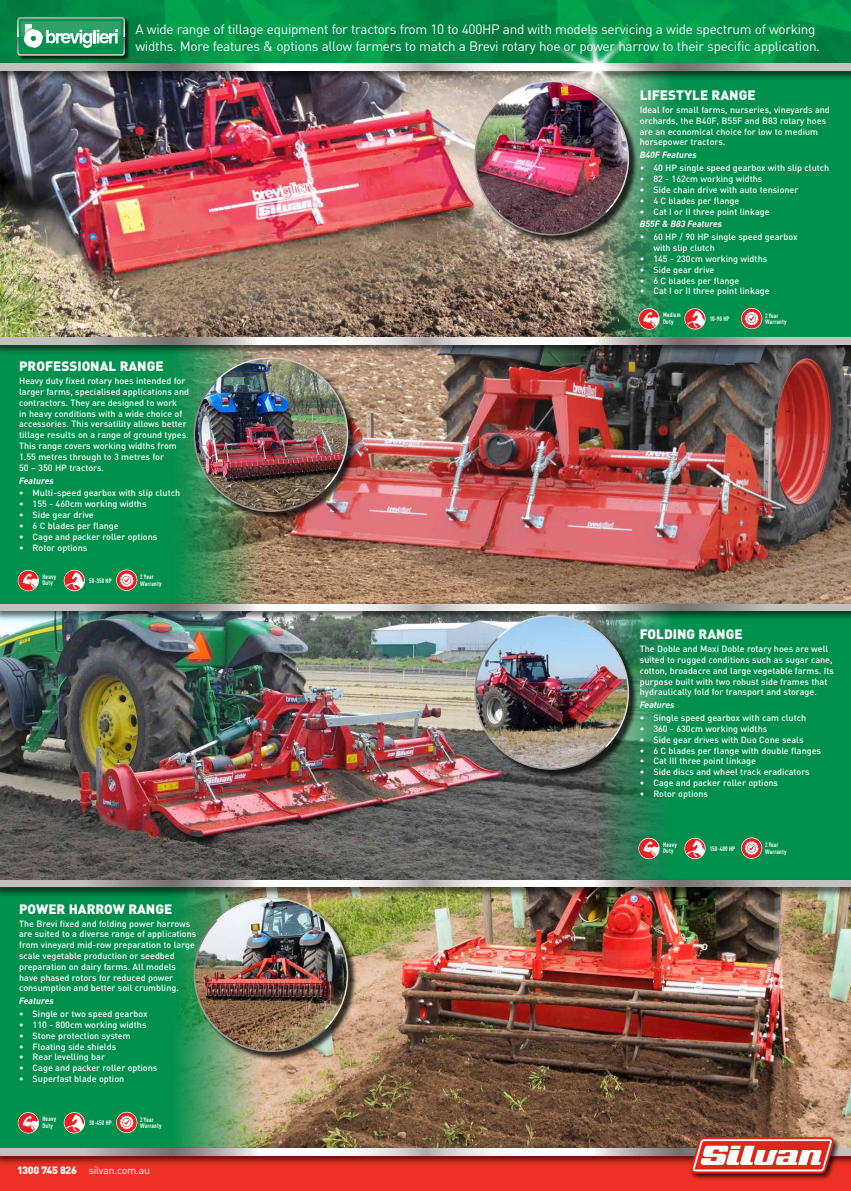
<style>
.page{position:relative;width:851px;height:1191px;background:#fff}
.page>*{position:absolute;margin:0;border:0;box-sizing:border-box;transform-origin:0 0}
.t1{font:13.5px/16.5px "DIN";letter-spacing:-.02em;color:#fff}
.t2{font:900 13.5px "DIN";color:#fff}
.t3{font:10.5px "DIN";letter-spacing:-.03em;color:#fff}
.t4{font:500 9px/10.8px "DIN";color:#fff}
.t5{font:italic 700 9px "DIN";color:#fff}
.t6{font:700 6.38px/6.8px "DIN Cond";letter-spacing:.025em;color:#fff}
.s1{font-weight:900}
</style>
<div class="page">
<div style="left:0;top:341px;width:298px;height:269px;background:#00904d"></div>
<div style="left:0;top:882px;width:298px;height:283px;background:#00904d"></div>
<img style="left:176px;top:355px;width:674px;height:246px">
<img style="left:177px;top:897px;width:673px;height:249px">
<div style="left:552px;top:47px;width:298px;height:294px;background:#00904d"></div>
<div style="left:552px;top:610px;width:298px;height:270px;background:#00904d"></div>
<img style="left:0;top:81px;width:670px;height:254px">
<img style="left:0;top:621px;width:670px;height:257px">
<img style="left:0;top:0;width:386px;height:61px">
<img style="left:386px;top:0;width:464px;height:61px">
<div style="left:0;top:61px;width:850px;height:20px;background:#000;opacity:.75"></div>
<svg style="left:0;top:64px;width:850px;height:6px"></svg>
<div style="left:0;top:335px;width:850px;height:20px;background:#000;opacity:.75"></div>
<svg style="left:0;top:337px;width:850px;height:7px"></svg>
<div style="left:0;top:601px;width:850px;height:20px;background:#000;opacity:.75"></div>
<svg style="left:0;top:604px;width:850px;height:6px"></svg>
<div style="left:0;top:878px;width:850px;height:19px;background:#000;opacity:.75"></div>
<svg style="left:0;top:880px;width:850px;height:7px"></svg>
<svg style="left:537px;top:12px;width:119px;height:107px;background:#3ca46c"></svg>
<div style="left:17px;top:17px;width:113px;height:44px;background:#000;opacity:.75"></div>
<svg style="left:16px;top:16px;width:110px;height:41px;background:#50a87e"></svg>
<div style="left:475px;top:616px;width:163px;height:163px;background:#000;opacity:.75"></div>
<img style="left:475px;top:616px;width:153px;height:153px;border-radius:77px">
<div style="left:475px;top:82px;width:163px;height:163px;background:#000;opacity:.75"></div>
<img style="left:475px;top:82px;width:153px;height:153px;border-radius:77px">
<div style="left:195px;top:358px;width:162px;height:163px;background:#000;opacity:.75"></div>
<img style="left:194px;top:358px;width:153px;height:152px">
<div style="left:195px;top:898px;width:162px;height:163px;background:#000;opacity:.75"></div>
<img style="left:194px;top:898px;width:153px;height:153px;border-radius:77px">
<svg style="left:18px;top:570px;width:21px;height:21px"></svg>
<svg style="left:18px;top:570px;width:20px;height:20px"></svg>
<svg style="left:18px;top:1112px;width:21px;height:21px"></svg>
<svg style="left:18px;top:1113px;width:20px;height:19px"></svg>
<svg style="left:638px;top:838px;width:21px;height:21px"></svg>
<svg style="left:639px;top:838px;width:19px;height:20px"></svg>
<svg style="left:638px;top:308px;width:21px;height:21px"></svg>
<svg style="left:639px;top:309px;width:19px;height:20px"></svg>
<svg style="left:116px;top:569px;width:21px;height:22px"></svg>
<svg style="left:117px;top:570px;width:20px;height:20px"></svg>
<svg style="left:120px;top:573px;width:14px;height:14px"></svg>
<svg style="left:116px;top:1111px;width:21px;height:22px"></svg>
<svg style="left:117px;top:1112px;width:20px;height:20px"></svg>
<svg style="left:120px;top:1115px;width:14px;height:14px"></svg>
<svg style="left:741px;top:837px;width:21px;height:21px"></svg>
<svg style="left:741px;top:838px;width:20px;height:20px"></svg>
<svg style="left:744px;top:841px;width:14px;height:14px"></svg>
<svg style="left:741px;top:308px;width:21px;height:21px"></svg>
<svg style="left:741px;top:309px;width:20px;height:19px"></svg>
<svg style="left:744px;top:312px;width:14px;height:13px"></svg>
<svg style="left:63px;top:569px;width:22px;height:22px"></svg>
<svg style="left:63px;top:1112px;width:22px;height:21px"></svg>
<svg style="left:684px;top:837px;width:21px;height:22px"></svg>
<svg style="left:684px;top:308px;width:21px;height:22px"></svg>
<div style="left:0;top:1148px;width:850px;height:43px;background:#ee3124"></div>
<div style="left:0;top:1146px;width:850px;height:20px;background:#000;opacity:.75"></div>
<svg style="left:0;top:1148px;width:850px;height:7px;background:#cccaca"></svg>
<div style="left:689px;top:1135px;width:152px;height:46px;background:#000;opacity:.75"></div>
<svg style="left:690px;top:1137px;width:143px;height:36px"></svg>
<h1 class="t1" style="left:135px;top:21px;width:686px">A wide range of tillage equipment for tractors from 10 to 400HP and with models servicing a wide spectrum of working widths. More features &amp; options allow farmers to match a Brevi rotary hoe or power harrow to their specific application.</h1>
<h1 class="t2" style="left:639px;top:86px;width:117px">LIFESTYLE RANGE</h1>
<p class="t4" style="left:639px;top:104px;width:191px">Ideal for small farms, nurseries, vineyards and orchards, the B40F, B55F and B83 rotary hoes are an economical choice for low to medium horsepower tractors.</p>
<p class="t5" style="left:639px;top:149px;width:58px">B40F Features</p>
<p class="t4" style="left:639px;top:162px;width:191px">• 40 HP single speed gearbox with slip clutch</p>
<p class="t4" style="left:639px;top:173px;width:124px">• 82 - 162cm working widths</p>
<p class="t4" style="left:639px;top:184px;width:160px">• Side chain drive with auto tensioner</p>
<p class="t4" style="left:639px;top:195px;width:101px">• 4 C blades per flange</p>
<p class="t4" style="left:639px;top:205px;width:131px">• Cat I or II three point linkage</p>
<p class="t5" style="left:639px;top:218px;width:84px">B55F &amp; B83 Features</p>
<p class="t4" style="left:653px;top:231px;width:146px;text-indent:-14px">• 60 HP / 90 HP single speed gearbox with slip clutch</p>
<p class="t4" style="left:639px;top:253px;width:129px">• 145 - 230cm working widths</p>
<p class="t4" style="left:639px;top:264px;width:76px">• Side gear drive</p>
<p class="t4" style="left:639px;top:275px;width:101px">• 6 C blades per flange</p>
<p class="t4" style="left:639px;top:285px;width:131px">• Cat I or II three point linkage</p>
<h1 class="t2" style="left:19px;top:357px;width:146px">PROFESSIONAL RANGE</h1>
<p class="t4" style="left:19px;top:375px;width:171px">Heavy duty fixed rotary hoes intended for larger farms, specialised applications and contractors. They are designed to work<br>in heavy conditions with a wide choice of accessories. This versatility allows better tillage results on a range of ground types.<br>This range covers working widths from 1.55 metres through to 3 metres for<br>50 – 350 HP tractors.</p>
<p class="t5" style="left:19px;top:474px;width:36px">Features</p>
<p class="t4" style="left:19px;top:487px;width:162px">• Multi-speed gearbox with slip clutch</p>
<p class="t4" style="left:19px;top:498px;width:129px">• 155 - 460cm working widths</p>
<p class="t4" style="left:19px;top:509px;width:76px">• Side gear drive</p>
<p class="t4" style="left:19px;top:520px;width:101px">• 6 C blades per flange</p>
<p class="t4" style="left:19px;top:531px;width:140px">• Cage and packer roller options</p>
<p class="t4" style="left:19px;top:541px;width:70px">• Rotor options</p>
<p class="t6" style="left:42px;top:573px;width:15px">Heavy<br>Duty</p>
<p class="t6" style="left:89px;top:577px;width:24px">50-350 HP</p>
<p class="t6" style="left:140px;top:573px;width:23px">2 Year<br>Warranty</p>
<h1 class="t2" style="left:19px;top:899px;width:155px">POWER HARROW RANGE</h1>
<p class="t4" style="left:19px;top:917px;width:179px">The Brevi fixed and folding power harrows are suited to a diverse range of applications from vineyard mid-row preparation to large scale vegetable production or seedbed preparation on dairy farms. All models have phased rotors for reduced power consumption and better soil crumbling.</p>
<p class="t5" style="left:19px;top:995px;width:36px">Features</p>
<p class="t4" style="left:19px;top:1008px;width:130px">• Single or two speed gearbox</p>
<p class="t4" style="left:19px;top:1019px;width:129px">• 110 - 800cm working widths</p>
<p class="t4" style="left:19px;top:1029px;width:113px">• Stone protection system</p>
<p class="t4" style="left:19px;top:1040px;width:99px">• Floating side shields</p>
<p class="t4" style="left:19px;top:1051px;width:87px">• Rear levelling bar</p>
<p class="t4" style="left:19px;top:1062px;width:140px">• Cage and packer roller options</p>
<p class="t4" style="left:19px;top:1073px;width:107px">• Superfast blade option</p>
<p class="t6" style="left:42px;top:1115px;width:15px">Heavy<br>Duty</p>
<p class="t6" style="left:89px;top:1119px;width:24px">30-450 HP</p>
<p class="t6" style="left:140px;top:1115px;width:23px">2 Year<br>Warranty</p>
<p class="t3" style="left:17px;top:1163px;width:134px"><span class="s1">1300 745 826</span> silvan.com.au</p>
<p class="t6" style="left:663px;top:311px;width:19px">Medium<br>Duty</p>
<p class="t6" style="left:709px;top:315px;width:21px">10-90 HP</p>
<p class="t6" style="left:764px;top:312px;width:23px">2 Year<br>Warranty</p>
<h1 class="t2" style="left:639px;top:625px;width:104px">FOLDING RANGE</h1>
<p class="t4" style="left:639px;top:643px;width:195px">The Doble and Maxi Doble rotary hoes are well suited to rugged conditions such as sugar cane, cotton, broadacre and large vegetable farms. Its purpose built with two robust side frames that hydraulically fold for transport and storage.</p>
<p class="t5" style="left:639px;top:699px;width:36px">Features</p>
<p class="t4" style="left:639px;top:712px;width:168px">• Single speed gearbox with cam clutch</p>
<p class="t4" style="left:639px;top:723px;width:129px">• 360 - 630cm working widths</p>
<p class="t4" style="left:639px;top:734px;width:165px">• Side gear drives with Duo Cone seals</p>
<p class="t4" style="left:639px;top:744px;width:183px">• 6 C blades per flange with double flanges</p>
<p class="t4" style="left:639px;top:755px;width:118px">• Cat III three point linkage</p>
<p class="t4" style="left:639px;top:766px;width:171px">• Side discs and wheel track eradicators</p>
<p class="t4" style="left:639px;top:777px;width:140px">• Cage and packer roller options</p>
<p class="t4" style="left:639px;top:788px;width:70px">• Rotor options</p>
<p class="t6" style="left:663px;top:840px;width:15px">Heavy<br>Duty</p>
<p class="t6" style="left:709px;top:844px;width:27px">150-400 HP</p>
<p class="t6" style="left:764px;top:841px;width:23px">2 Year<br>Warranty</p>
</div>
